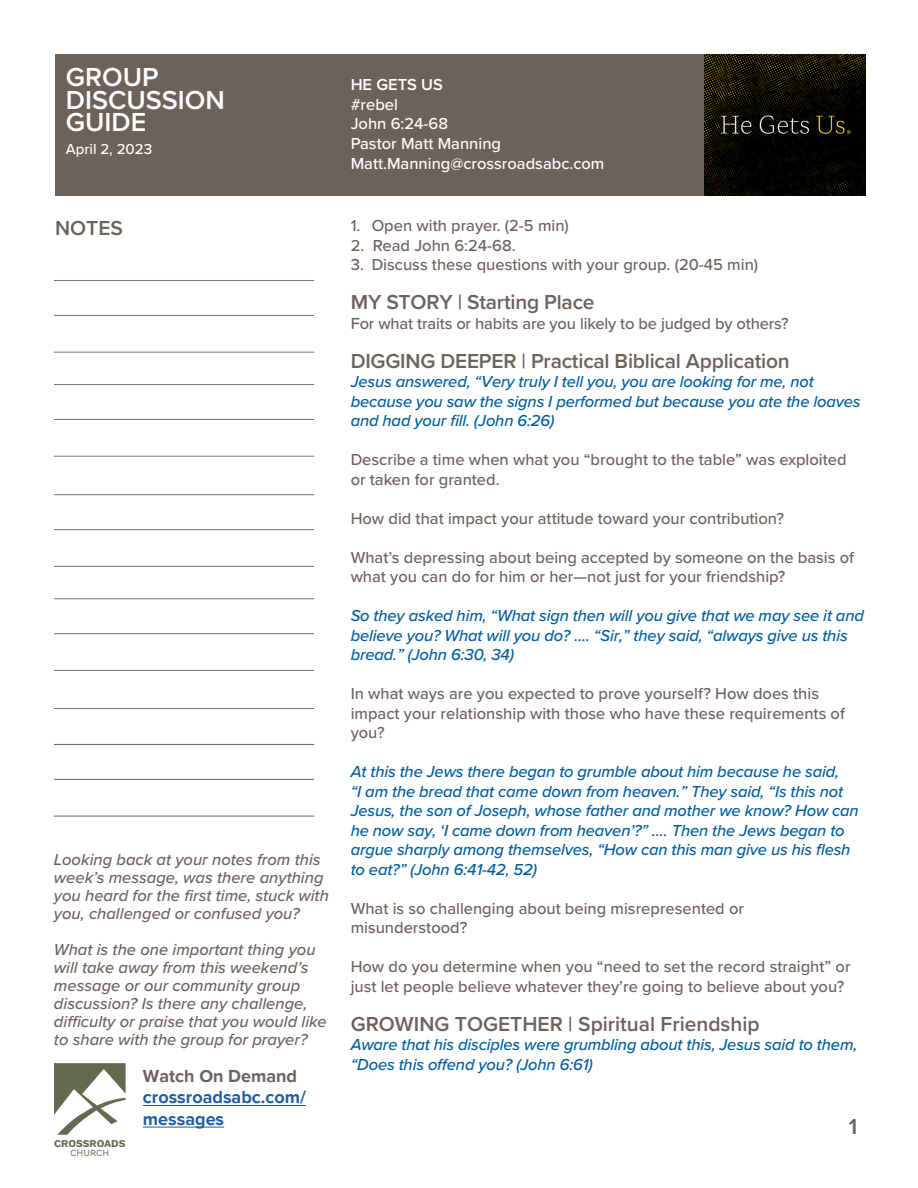
<style>
.page{position:relative;width:918px;height:1188px;background:#fff}
.page>*{position:absolute;margin:0;border:0;box-sizing:border-box;transform-origin:0 0}
.t1{font:600 27px/22.5px "Proxima Nova";color:#fff}
.t2{font:600 22.5px "Proxima Nova";color:#6d625a}
.t3{font:600 21px "Proxima Nova";letter-spacing:-.01em;color:#6d625a}
.t4{font:700 18px/21.6px "Proxima Nova";color:#215e9e}
.t5{font:700 18px "Proxima Nova";color:#6d625a}
.t6{font:italic 500 16.5px/19.5px "Proxima Nova";letter-spacing:-.01em;color:#005da0}
.t7{font:500 16.5px/19.5px "Proxima Nova";color:#6d625a}
.t8{font:italic 500 16.5px/18px "Proxima Nova";color:#6d625a}
.t9{font:500 16.5px/19.6px "Proxima Nova";color:#fff}
.t10{font:600 16.5px "Proxima Nova";color:#fff}
.t11{font:500 15px "Proxima Nova";color:#fff}
.t12{font:700 10.5px "Work Sans";letter-spacing:-.005em;color:#616b50}
.t13{font:9.3px "Work Sans";color:#616b50}
</style>
<div class="page">
<svg style="left:54px;top:1063px;width:72px;height:72px"></svg>
<div style="left:55px;top:54px;width:660px;height:141px;background:#6d625a"></div>
<img style="left:705px;top:54px;width:160px;height:141px">
<hr style="left:143px;top:1105px;width:163px;height:1px;background:#215e9e">
<hr style="left:143px;top:1127px;width:81px;height:1px;background:#215e9e">
<hr style="left:54px;top:280px;width:260px;height:1px;background:#6d625a">
<hr style="left:54px;top:315px;width:260px;height:1px;background:#6d625a">
<hr style="left:54px;top:352px;width:260px;height:1px;background:#6d625a">
<hr style="left:54px;top:384px;width:260px;height:1px;background:#6d625a">
<hr style="left:54px;top:419px;width:260px;height:1px;background:#6d625a">
<hr style="left:54px;top:456px;width:260px;height:1px;background:#6d625a">
<hr style="left:54px;top:494px;width:260px;height:1px;background:#6d625a">
<hr style="left:54px;top:529px;width:260px;height:1px;background:#6d625a">
<hr style="left:54px;top:566px;width:260px;height:1px;background:#6d625a">
<hr style="left:54px;top:598px;width:260px;height:1px;background:#6d625a">
<hr style="left:54px;top:633px;width:260px;height:1px;background:#6d625a">
<hr style="left:54px;top:670px;width:260px;height:1px;background:#6d625a">
<hr style="left:54px;top:708px;width:260px;height:1px;background:#6d625a">
<hr style="left:54px;top:744px;width:260px;height:1px;background:#6d625a">
<hr style="left:54px;top:779px;width:260px;height:1px;background:#6d625a">
<hr style="left:54px;top:816px;width:260px;height:1px;background:#6d625a">
<h1 class="t1" style="left:66px;top:65px;width:161px">GROUP<br>DISCUSSION<br>GUIDE</h1>
<p class="t10" style="left:351px;top:73px;width:94px">HE GETS US</p>
<p class="t9" style="left:351px;top:94px;width:255px">#rebel<br>John 6:24-68<br>Pastor Matt Manning<br>Matt.Manning@crossroadsabc.com</p>
<p class="t11" style="left:66px;top:138px;width:88px">April 2, 2023</p>
<p class="t3" style="left:55px;top:212px;width:69px">NOTES</p>
<p class="t8" style="left:54px;top:850px;width:276px">Looking back at your notes from this week’s message, was there anything you heard for the first time, stuck with you, challenged or confused you?</p>
<p class="t8" style="left:54px;top:940px;width:274px">What is the one important thing you will take away from this weekend’s message or our community group discussion? Is there any challenge, difficulty or praise that you would like to share with the group for prayer?</p>
<p class="t12" style="left:54px;top:1135px;width:73px">CROSSROADS</p>
<p class="t13" style="left:70px;top:1146px;width:41px">CHURCH</p>
<p class="t5" style="left:143px;top:1065px;width:156px">Watch On Demand</p>
<p class="t4" style="left:143px;top:1087px;width:165px">crossroadsabc.com/ messages</p>
<p class="t7" style="left:351px;top:215px;width:220px">1. Open with prayer. (2-5 min)</p>
<p class="t7" style="left:351px;top:235px;width:167px">2. Read John 6:24-68.</p>
<p class="t7" style="left:351px;top:254px;width:409px">3. Discuss these questions with your group. (20-45 min)</p>
<p class="t3" style="left:351px;top:287px;width:245px">MY STORY | Starting Place</p>
<p class="t7" style="left:351px;top:313px;width:440px">For what traits or habits are you likely to be judged by others?</p>
<p class="t3" style="left:351px;top:345px;width:441px">DIGGING DEEPER | Practical Biblical Application</p>
<p class="t6" style="left:351px;top:371px;width:511px">Jesus answered, “Very truly I tell you, you are looking for me, not because you saw the signs I performed but because you ate the loaves and had your fill. (John 6:26)</p>
<p class="t7" style="left:351px;top:449px;width:497px">Describe a time when what you “brought to the table” was exploited or taken for granted.</p>
<p class="t7" style="left:351px;top:508px;width:435px">How did that impact your attitude toward your contribution?</p>
<p class="t7" style="left:351px;top:547px;width:505px">What’s depressing about being accepted by someone on the basis of what you can do for him or her—not just for your friendship?</p>
<p class="t6" style="left:351px;top:606px;width:515px">So they asked him, “What sign then will you give that we may see it and believe you? What will you do? …. “Sir,” they said, “always give us this bread.” (John 6:30, 34)</p>
<p class="t7" style="left:351px;top:684px;width:496px">In what ways are you expected to prove yourself? How does this impact your relationship with those who have these requirements of you?</p>
<p class="t6" style="left:351px;top:762px;width:510px">At this the Jews there began to grumble about him because he said,<br>“I am the bread that came down from heaven.” They said, “Is this not Jesus, the son of Joseph, whose father and mother we know? How can he now say, ‘I came down from heaven’?” …. Then the Jews began to argue sharply among themselves, “How can this man give us his flesh to eat?” (John 6:41-42, 52)</p>
<p class="t7" style="left:351px;top:898px;width:395px">What is so challenging about being misrepresented or misunderstood?</p>
<p class="t7" style="left:351px;top:957px;width:501px">How do you determine when you “need to set the record straight” or just let people believe whatever they’re going to believe about you?</p>
<p class="t3" style="left:351px;top:1008px;width:410px">GROWING TOGETHER | Spiritual Friendship</p>
<p class="t6" style="left:351px;top:1034px;width:508px">Aware that his disciples were grumbling about this, Jesus said to them, “Does this offend you? (John 6:61)</p>
<h2 class="t2" style="left:849px;top:1109px;width:10px">1</h2>
</div>
